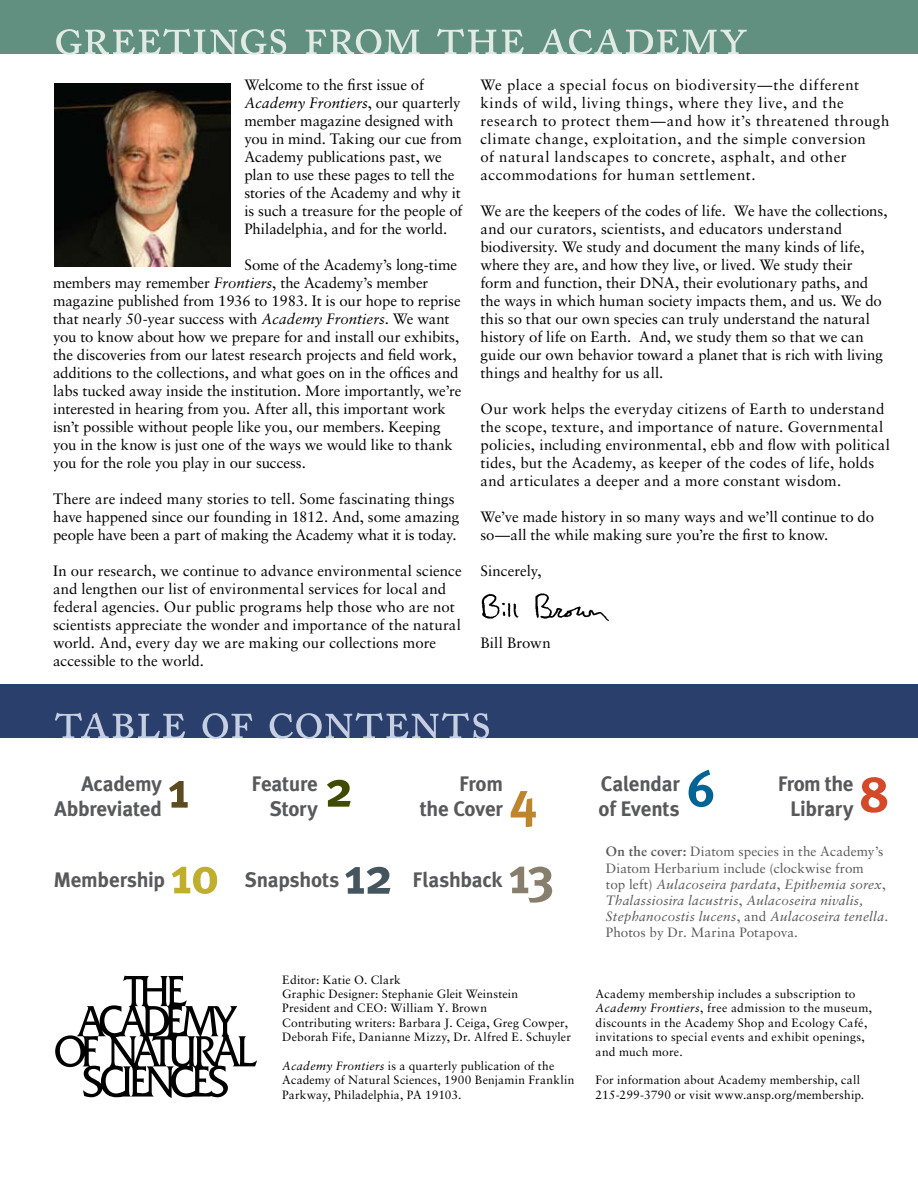
<style>
.page{position:relative;width:918px;height:1188px;background:#fff}
.page>*{position:absolute;margin:0;border:0;box-sizing:border-box;transform-origin:0 0}
.t1{font:54px "Adobe Caslon Pro";letter-spacing:-.015em;color:#e1eae4}
.t2{font:54px "Adobe Caslon Pro";letter-spacing:-.01em;color:#c5cfe1}
.t3{font:700 51px "Meta Plus";color:#c0af2c}
.t4{font:700 51px "Meta Plus";color:#455560}
.t5{font:700 51px "Meta Plus";color:#887e6e}
.t6{font:700 51px "Meta Plus";color:#5c4b1f}
.t7{font:700 51px "Meta Plus";color:#3f4b00}
.t8{font:700 51px "Meta Plus";color:#bd852c}
.t9{font:700 51px "Meta Plus";color:#006595}
.t10{font:700 51px "Meta Plus";color:#d54929}
.t11{font:700 21px/25.2px "Meta Plus";letter-spacing:-.01em;color:#58595b;text-align:right}
.t12{font:15px/18px "Sabon";letter-spacing:.005em;color:#000}
.t13{font:15px/18px "Sabon";letter-spacing:.035em;color:#000}
.t14{font:italic 13.5px/16.2px "Sabon";letter-spacing:.02em;color:#58595b}
.t15{font:12px/14.4px "Sabon";letter-spacing:.015em;color:#000}
.s1{font-style:italic}
.s2{font-weight:700;font-style:normal}
.s3{font-family:"Sabon Bold Os F";font-style:normal}
.s4{font-style:normal}
</style>
<div class="page">
<img style="left:54px;top:83px;width:177px;height:183px">
<div style="left:0;top:684px;width:918px;height:54px;background:#2a3f6b"></div>
<svg style="left:55px;top:976px;width:202px;height:122px"></svg>
<div style="left:0;top:0;width:918px;height:54px;background:#619080"></div>
<img style="left:481px;top:593px;width:128px;height:29px">
<h1 class="t1" style="left:54px;top:4px;width:694px">greetings from the academy</h1>
<p class="t12" style="left:244px;top:76px;width:220px">Welcome to the first issue of<br><span class="s1">Academy Frontiers</span>, our quarterly member magazine designed with you in mind. Taking our cue from<br>Academy publications past, we plan to use these pages to tell the stories of the Academy and why it is such a treasure for the people of<br>Philadelphia, and for the world.</p>
<p class="t12" style="left:53px;top:256px;width:410px;text-indent:191px">Some of the Academy’s long-time members may remember <span class="s1">Frontiers</span>, the Academy’s member magazine published from 1936 to 1983. It is our hope to reprise that nearly 50-year success with <span class="s1">Academy Frontiers</span>. We want you to know about how we prepare for and install our exhibits, the discoveries from our latest research projects and field work, additions to the collections, and what goes on in the offices and labs tucked away inside the institution. More importantly, we’re interested in hearing from you. After all, this important work isn’t possible without people like you, our members. Keeping you in the know is just one of the ways we would like to thank you for the role you play in our success.</p>
<p class="t12" style="left:53px;top:490px;width:408px">There are indeed many stories to tell. Some fascinating things have happened since our founding in 1812. And, some amazing people have been a part of making the Academy what it is today.</p>
<p class="t12" style="left:53px;top:562px;width:410px">In our research, we continue to advance environmental science and lengthen our list of environmental services for local and federal agencies. Our public programs help those who are not scientists appreciate the wonder and importance of the natural world. And, every day we are making our collections more accessible to the world.</p>
<p class="t13" style="left:481px;top:76px;width:411px">We place a special focus on biodiversity—the different kinds of wild, living things, where they live, and the research to protect them—and how it’s threatened through climate change, exploitation, and the simple conversion<br>of natural landscapes to concrete, asphalt, and other accommodations for human settlement.</p>
<p class="t12" style="left:481px;top:202px;width:409px">We are the keepers of the codes of life. We have the collections, and our curators, scientists, and educators understand biodiversity. We study and document the many kinds of life, where they are, and how they live, or lived. We study their form and function, their DNA, their evolutionary paths, and the ways in which human society impacts them, and us. We do this so that our own species can truly understand the natural history of life on Earth. And, we study them so that we can guide our own behavior toward a planet that is rich with living things and healthy for us all.</p>
<p class="t12" style="left:481px;top:400px;width:411px">Our work helps the everyday citizens of Earth to understand the scope, texture, and importance of nature. Governmental policies, including environmental, ebb and flow with political tides, but the Academy, as keeper of the codes of life, holds and articulates a deeper and a more constant wisdom.</p>
<p class="t12" style="left:481px;top:508px;width:395px">We’ve made history in so many ways and we’ll continue to do so—all the while making sure you’re the first to know.</p>
<p class="t12" style="left:481px;top:562px;width:63px">Sincerely,</p>
<p class="t12" style="left:481px;top:634px;width:72px">Bill Brown</p>
<h1 class="t2" style="left:54px;top:688px;width:439px">table of contents</h1>
<h3 class="t11" style="left:55px;top:771px;width:109px">Academy<br>Abbreviated</h3>
<h2 class="t6" style="left:169px;top:760px;width:23px">1</h2>
<h3 class="t11" style="left:252px;top:771px;width:68px">Feature<br>Story</h3>
<h2 class="t7" style="left:325px;top:759px;width:29px">2</h2>
<h3 class="t11" style="left:420px;top:771px;width:85px">From<br>the Cover</h3>
<h2 class="t8" style="left:510px;top:770px;width:29px">4</h2>
<h3 class="t11" style="left:53px;top:867px;width:113px">Membership</h3>
<h2 class="t3" style="left:171px;top:846px;width:49px">10</h2>
<h3 class="t11" style="left:245px;top:867px;width:96px">Snapshots</h3>
<h2 class="t4" style="left:345px;top:847px;width:49px">12</h2>
<h3 class="t11" style="left:412px;top:867px;width:91px">Flashback</h3>
<h2 class="t5" style="left:509px;top:846px;width:47px">13</h2>
<p class="t15" style="left:282px;top:972px;width:290px">Editor: Katie O. Clark<br>Graphic Designer: Stephanie Gleit Weinstein<br>President and CEO: William Y. Brown<br>Contributing writers: Barbara J. Ceiga, Greg Cowper, Deborah Fife, Danianne Mizzy, Dr. Alfred E. Schuyler</p>
<p class="t15" style="left:282px;top:1059px;width:294px"><span class="s1">Academy Frontiers</span> is a quarterly publication of the<br>Academy of Natural Sciences, 1900 Benjamin Franklin<br>Parkway, Philadelphia, PA 19103.</p>
<h3 class="t11" style="left:599px;top:771px;width:83px;text-align:left">Calendar of Events</h3>
<h2 class="t9" style="left:687px;top:759px;width:30px">6</h2>
<h3 class="t11" style="left:778px;top:771px;width:77px;text-align:center">From the<br>Library</h3>
<h2 class="t10" style="left:859px;top:764px;width:32px">8</h2>
<p class="t14" style="left:606px;top:844px;width:284px"><span class="s2">On the cover</span><span class="s3">:</span> <span class="s4">Diatom species in the Academy’s Diatom Herbarium include (clockwise from<br>top left)</span> Aulacoseira pardata<span class="s4">,</span> Epithemia sorex<span class="s4">, </span>Thalassiosira lacustris<span class="s4">,</span> Aulacoseira nivalis, Stephanocostis lucens<span class="s4">, and</span> Aulacoseira tenella<span class="s4">.<br>Photos by Dr. Marina Potapova.</span></p>
<p class="t15" style="left:596px;top:987px;width:278px">Academy membership includes a subscription to <span class="s1">Academy Frontiers</span>, free admission to the museum, discounts in the Academy Shop and Ecology Café, invitations to special events and exhibit openings, and much more.</p>
<p class="t15" style="left:596px;top:1073px;width:270px">For information about Academy membership, call<br>215-299-3790 or visit www.ansp.org/membership.</p>
</div>
